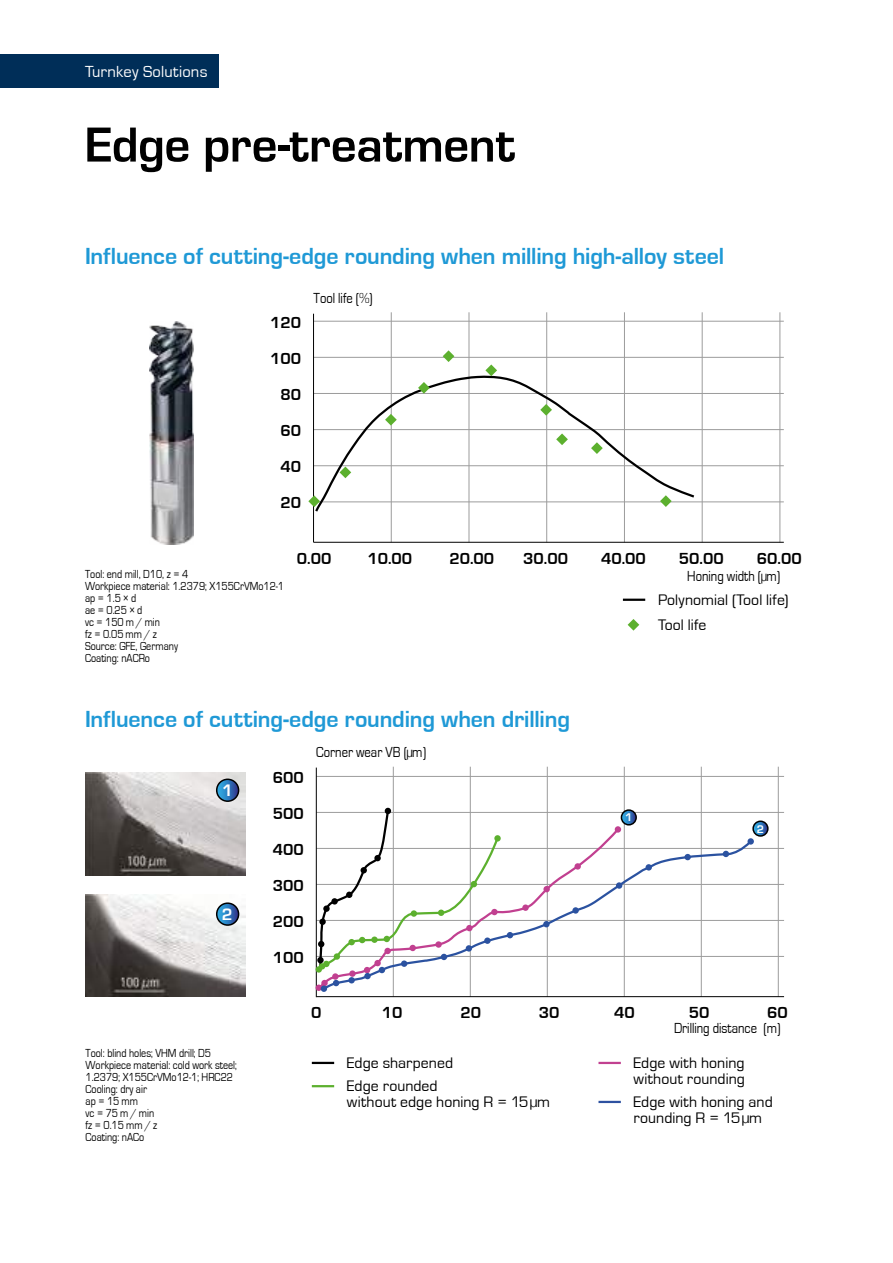
<style>
.page{position:relative;width:893px;height:1263px;background:#fff}
.page>*{position:absolute;margin:0;border:0;box-sizing:border-box;transform-origin:0 0}
.t1{font:700 51px "Eurostile";letter-spacing:-.005em;color:#000}
.t2{font:700 24px "Eurostile";letter-spacing:-.005em;color:#1f99d6}
.t3{font:700 17.1px "Eurostile";color:#fff}
.t4{font:700 16.5px/36px "Eurostile";color:#000;text-align:justify}
.t5{font:16.5px "Eurostile";letter-spacing:.01em;color:#fff}
.t6{font:15.75px/15.8px "Eurostile";letter-spacing:.005em;color:#000}
.t7{font:15px "Eurostile";color:#000;scale:.84 1}
.t8{font:12px/12px "Eurostile";color:#000;scale:.84 1}
.t9{font:700 11.55px "Eurostile";color:#fff}
</style>
<div class="page">
<hr style="left:393px;top:767px;width:1px;height:230px;background:#9c9c9c">
<hr style="left:470px;top:767px;width:1px;height:230px;background:#9c9c9c">
<hr style="left:547px;top:767px;width:1px;height:230px;background:#9c9c9c">
<hr style="left:624px;top:767px;width:1px;height:230px;background:#9c9c9c">
<hr style="left:701px;top:767px;width:1px;height:230px;background:#9c9c9c">
<hr style="left:778px;top:767px;width:1px;height:230px;background:#9c9c9c">
<hr style="left:316px;top:956px;width:468px;height:1px;background:#9c9c9c">
<hr style="left:316px;top:920px;width:468px;height:1px;background:#9c9c9c">
<hr style="left:316px;top:884px;width:468px;height:1px;background:#9c9c9c">
<hr style="left:316px;top:848px;width:468px;height:1px;background:#9c9c9c">
<hr style="left:316px;top:812px;width:468px;height:1px;background:#9c9c9c">
<hr style="left:316px;top:776px;width:468px;height:1px;background:#9c9c9c">
<hr style="left:316px;top:768px;width:1px;height:229px;background:#000">
<hr style="left:316px;top:996px;width:468px;height:1px;background:#000">
<svg style="left:321px;top:838px;width:433px;height:155px"></svg>
<svg style="left:621px;top:810px;width:15px;height:15px"></svg>
<div style="left:621px;top:809px;width:16px;height:16px;border:2px solid #000;border-radius:50%"></div>
<svg style="left:753px;top:821px;width:15px;height:15px"></svg>
<div style="left:752px;top:820px;width:17px;height:17px;border:2px solid #000;border-radius:50%"></div>
<img style="left:85px;top:895px;width:160px;height:102px">
<img style="left:85px;top:773px;width:160px;height:102px">
<svg style="left:217px;top:779px;width:22px;height:22px"></svg>
<div style="left:216px;top:778px;width:23px;height:24px;border:2px solid #000;border-radius:50%"></div>
<svg style="left:217px;top:903px;width:22px;height:22px"></svg>
<div style="left:216px;top:902px;width:23px;height:24px;border:2px solid #000;border-radius:50%"></div>
<div style="left:316px;top:984px;width:6px;height:7px;background:#c14090;border-radius:50%"></div>
<div style="left:321px;top:980px;width:7px;height:6px;background:#c14090;border-radius:50%"></div>
<div style="left:332px;top:973px;width:7px;height:7px;background:#c14090;border-radius:50%"></div>
<div style="left:349px;top:970px;width:7px;height:7px;background:#c14090;border-radius:50%"></div>
<div style="left:522px;top:904px;width:7px;height:7px;background:#c14090;border-radius:50%"></div>
<div style="left:543px;top:886px;width:7px;height:6px;background:#c14090;border-radius:50%"></div>
<div style="left:574px;top:863px;width:7px;height:7px;background:#c14090;border-radius:50%"></div>
<div style="left:615px;top:826px;width:6px;height:7px;background:#c14090;border-radius:50%"></div>
<div style="left:747px;top:838px;width:7px;height:7px;background:#2b52a0;border-radius:50%"></div>
<svg style="left:723px;top:851px;width:6px;height:6px"></svg>
<div style="left:684px;top:854px;width:7px;height:6px;background:#2b52a0;border-radius:50%"></div>
<svg style="left:646px;top:864px;width:6px;height:6px"></svg>
<div style="left:616px;top:882px;width:6px;height:7px;background:#2b52a0;border-radius:50%"></div>
<div style="left:572px;top:907px;width:7px;height:7px;background:#2b52a0;border-radius:50%"></div>
<div style="left:543px;top:921px;width:7px;height:6px;background:#2b52a0;border-radius:50%"></div>
<svg style="left:507px;top:932px;width:6px;height:6px"></svg>
<svg style="left:316px;top:808px;width:185px;height:165px"></svg>
<div style="left:364px;top:973px;width:7px;height:6px;background:#2b52a0;border-radius:50%"></div>
<div style="left:348px;top:977px;width:7px;height:6px;background:#2b52a0;border-radius:50%"></div>
<svg style="left:333px;top:980px;width:6px;height:6px"></svg>
<div style="left:321px;top:985px;width:6px;height:7px;background:#2b52a0;border-radius:50%"></div>
<hr style="left:391px;top:312px;width:1px;height:230px;background:#9c9c9c">
<hr style="left:469px;top:312px;width:1px;height:230px;background:#9c9c9c">
<hr style="left:546px;top:312px;width:1px;height:230px;background:#9c9c9c">
<hr style="left:624px;top:312px;width:1px;height:230px;background:#9c9c9c">
<hr style="left:702px;top:312px;width:1px;height:230px;background:#9c9c9c">
<hr style="left:779px;top:312px;width:1px;height:230px;background:#9c9c9c">
<hr style="left:314px;top:501px;width:470px;height:1px;background:#9c9c9c">
<hr style="left:314px;top:465px;width:470px;height:1px;background:#9c9c9c">
<hr style="left:314px;top:429px;width:470px;height:1px;background:#9c9c9c">
<hr style="left:314px;top:393px;width:470px;height:1px;background:#9c9c9c">
<hr style="left:314px;top:357px;width:470px;height:1px;background:#9c9c9c">
<hr style="left:314px;top:321px;width:470px;height:1px;background:#9c9c9c">
<hr style="left:313px;top:314px;width:1px;height:228px;background:#000">
<hr style="left:314px;top:542px;width:470px;height:1px;background:#000">
<svg style="left:314px;top:374px;width:383px;height:140px"></svg>
<img style="left:150px;top:321px;width:44px;height:224px">
<svg style="left:308px;top:495px;width:12px;height:12px"></svg>
<svg style="left:340px;top:466px;width:11px;height:12px"></svg>
<svg style="left:385px;top:414px;width:12px;height:12px"></svg>
<svg style="left:443px;top:350px;width:11px;height:12px"></svg>
<svg style="left:485px;top:364px;width:12px;height:12px"></svg>
<svg style="left:540px;top:404px;width:12px;height:12px"></svg>
<svg style="left:556px;top:433px;width:12px;height:12px"></svg>
<svg style="left:591px;top:442px;width:12px;height:12px"></svg>
<svg style="left:660px;top:495px;width:12px;height:12px"></svg>
<svg style="left:418px;top:382px;width:12px;height:12px"></svg>
<hr style="left:598px;top:1101px;width:23px;height:2px;background:#2d51a0">
<hr style="left:598px;top:1062px;width:23px;height:2px;background:#c14090">
<hr style="left:312px;top:1062px;width:22px;height:2px;background:#000">
<hr style="left:312px;top:1085px;width:22px;height:2px;background:#5cb02e">
<hr style="left:623px;top:599px;width:22px;height:2px;background:#000">
<svg style="left:628px;top:619px;width:11px;height:12px"></svg>
<div style="left:0;top:54px;width:219px;height:34px;background:#002e58"></div>
<h3 class="t5" style="left:85px;top:63px;width:124px">Turnkey Solutions</h3>
<h1 class="t1" style="left:85px;top:117px;width:432px">Edge pre-treatment</h1>
<h2 class="t2" style="left:85px;top:243px;width:641px">Influence of cutting-edge rounding when milling high-alloy steel</h2>
<h3 class="t4" style="left:270px;top:305px;width:33px;text-align:right">120<br>100<br>80<br>60<br>40<br>20</h3>
<p class="t7" style="left:314px;top:290px;width:72px">Tool life (%)</p>
<h3 class="t4" style="left:297px;top:541px;width:36px">0.00</h3>
<h3 class="t4" style="left:367px;top:541px;width:46px">10.00</h3>
<h3 class="t4" style="left:449px;top:541px;width:46px">20.00</h3>
<h3 class="t4" style="left:523px;top:541px;width:46px">30.00</h3>
<h3 class="t4" style="left:601px;top:541px;width:46px">40.00</h3>
<h3 class="t4" style="left:679px;top:541px;width:46px">50.00</h3>
<h3 class="t4" style="left:757px;top:541px;width:46px">60.00</h3>
<p class="t8" style="left:85px;top:568px;width:124px">Tool: end mill, D10, z = 4</p>
<p class="t7" style="left:687px;top:568px;width:112px">Honing width (µm)</p>
<p class="t8" style="left:85px;top:580px;width:238px">Workpiece material: 1.2379; X155CrVMo12-1 ap = 1.5 × d<br>ae = 0.25 × d<br>vc = 150 m / min<br>fz = 0.05 mm / z<br>Source: GFE, Germany<br>Coating: nACRo</p>
<h3 class="t6" style="left:658px;top:588px;width:132px;line-height:25px">Polynomial (Tool life)<br>Tool life</h3>
<h2 class="t2" style="left:85px;top:706px;width:486px">Influence of cutting-edge rounding when drilling</h2>
<h3 class="t3" style="left:222px;top:781px;width:12px">1</h3>
<h3 class="t3" style="left:222px;top:905px;width:12px">2</h3>
<p class="t8" style="left:86px;top:1047px;width:182px">Tool: blind holes; VHM drill; D5<br>Workpiece material: cold work steel;<br>1.2379; X155CrVMo12-1; HRC22<br>Cooling: dry air<br>ap = 15 mm<br>vc = 75 m / min<br>fz = 0.15 mm / z<br>Coating: nACo</p>
<h3 class="t4" style="left:273px;top:759px;width:33px">600<br>500<br>400<br>300<br>200<br>100</h3>
<p class="t7" style="left:316px;top:744px;width:132px">Corner wear VB (µm)</p>
<p class="t9" style="left:625px;top:811px;width:9px">1</p>
<p class="t9" style="left:757px;top:822px;width:9px">2</p>
<h3 class="t4" style="left:311px;top:995px;width:12px">0</h3>
<h3 class="t4" style="left:382px;top:995px;width:22px">10</h3>
<h3 class="t4" style="left:460px;top:995px;width:22px">20</h3>
<h3 class="t4" style="left:539px;top:995px;width:22px">30</h3>
<h3 class="t4" style="left:614px;top:995px;width:22px">40</h3>
<h3 class="t4" style="left:689px;top:995px;width:22px">50</h3>
<h3 class="t4" style="left:767px;top:995px;width:22px">60</h3>
<p class="t7" style="left:674px;top:1020px;width:129px">Drilling distance (m)</p>
<h3 class="t6" style="left:347px;top:1052px;width:108px;line-height:23.2px">Edge sharpened<br>Edge rounded</h3>
<h3 class="t6" style="left:347px;top:1094px;width:205px">without edge honing R = 15μm</h3>
<h3 class="t6" style="left:634px;top:1055px;width:113px">Edge with honing without rounding</h3>
<h3 class="t6" style="left:634px;top:1094px;width:141px">Edge with honing and rounding R = 15μm</h3>
</div>
